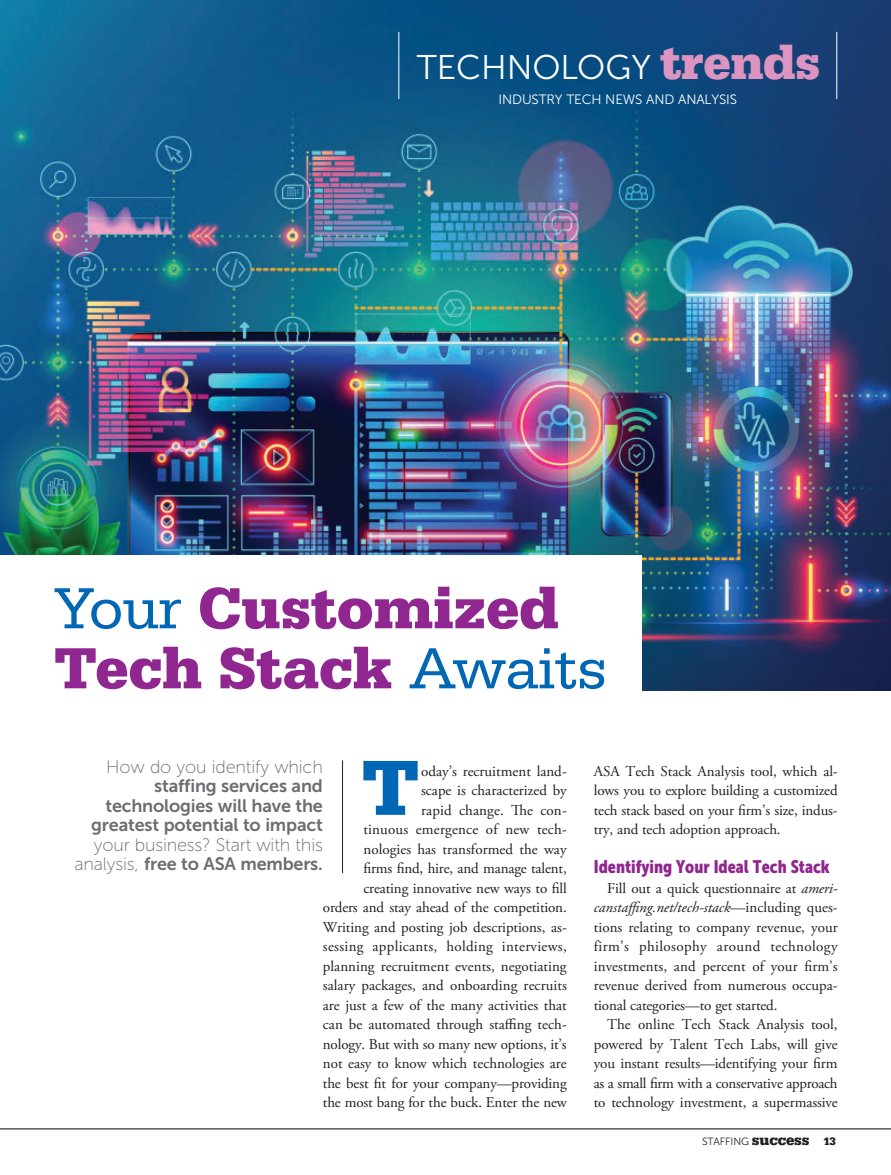
<style>
.page{position:relative;width:891px;height:1175px;background:#fff}
.page>*{position:absolute;margin:0;border:0;box-sizing:border-box;transform-origin:0 0}
.t1{font:700 80.85px "Serifa";color:#0166b3}
.t2{font:700 60px/60px "Serifa";color:#90268f}
.t3{font:34.2px "Museo Sans 300";color:#fff}
.t4{font:18px/19.5px "Museo Sans 700";letter-spacing:-.01em;color:#6c6d70;text-align:right}
.t5{font:18px "Museo Sans 100";letter-spacing:-.01em;color:#6c6d70}
.t6{font:18px "Museo Sans Cond 900";color:#90268f}
.t7{font:15px/19.5px "Adobe Garamond Pro";color:#231f20;text-align:justify}
.t8{font:13.5px "Museo Sans 300";letter-spacing:-.01em;color:#fff}
.t9{font:10.5px "Museo Sans 300";letter-spacing:-.01em;color:#231f20}
.s1{font-family:"Serifa";font-weight:700;font-size:49.5px;color:#dc94c0}
.s2{font-weight:400;color:#0166b3}
.s3{font-family:"Museo Sans 100"}
.s4{font-style:italic}
.s5{font-family:"Serifa";font-weight:700;font-size:15.15px}
.s6{font-family:"Serifa";font-weight:700;font-size:11.25px}
</style>
<div class="page">
<img style="left:0;top:0;width:891px;height:690px">
<div style="left:0;top:554px;width:642px;height:181px;background:#fff"></div>
<hr style="left:342px;top:760px;width:1px;height:113px;background:#231f20">
<hr style="left:836px;top:32px;width:1px;height:67px;background:#fff">
<hr style="left:398px;top:32px;width:1px;height:67px;background:#fff">
<hr style="left:0;top:1128px;width:891px;height:1px;background:#231f20">
<h3 class="t3" style="left:417px;top:49px;width:405px">TECHNOLOGY <span class="s1">trends</span></h3>
<p class="t8" style="left:499px;top:92px;width:240px">INDUSTRY TECH NEWS AND ANALYSIS</p>
<h2 class="t2" style="left:54px;top:578px;width:554px"><span class="s2">Your</span> Customized<br>Tech Stack <span class="s2">Awaits</span></h2>
<p class="t5" style="left:106px;top:757px;width:218px">How do you identify which</p>
<p class="t4" style="left:91px;top:776px;width:233px">staffing services and technologies will have the greatest potential to impact</p>
<p class="t5" style="left:94px;top:835px;width:231px">your business? Start with this</p>
<p class="t4" style="left:74px;top:854px;width:250px"><span class="s3">analysis,</span> free to ASA members.</p>
<h1 class="t1" style="left:362px;top:739px;width:59px">T</h1>
<p class="t7" style="left:323px;top:762px;width:245px;text-align:right">oday’s recruitment land-<br>scape is characterized by<br>rapid change. The con-<br>tinuous emergence of new tech&shy;nologies has transformed the way<br>firms find, hire, and manage talent, creating innovative new ways to fill<br>orders and stay ahead of the competition.<br>Writing and posting job descriptions, as&shy;sessing applicants, holding interviews, planning recruitment events, negotiating salary packages, and onboarding recruits are just a few of the many activities that can be automated through staffing tech&shy;nology. But with so many new options, it’s not easy to know which technologies are the best fit for your company—providing the most bang for the buck. Enter the new</p>
<p class="t7" style="left:594px;top:762px;width:245px">ASA Tech Stack Analysis tool, which al&shy;lows you to explore building a customized tech stack based on your firm’s size, indus&shy;try, and tech adoption approach.</p>
<p class="t6" style="left:594px;top:856px;width:238px">Identifying Your Ideal Tech Stack</p>
<p class="t7" style="left:594px;top:879px;width:245px;text-indent:14px">Fill out a quick questionnaire at <span class="s4">ameri&shy;canstaffing.net/tech-stack</span>—including ques&shy;tions relating to company revenue, your firm’s philosophy around technology investments, and percent of your firm’s revenue derived from numerous occupa&shy;tional categories—to get started.</p>
<p class="t7" style="left:594px;top:1015px;width:246px;text-indent:14px">The online Tech Stack Analysis tool, powered by Talent Tech Labs, will give you instant results—identifying your firm as a small firm with a conservative approach to technology investment, a supermassive</p>
<p class="t9" style="left:702px;top:1135px;width:135px">STAFFING <span class="s5">success</span> <span class="s6">13</span></p>
</div>
